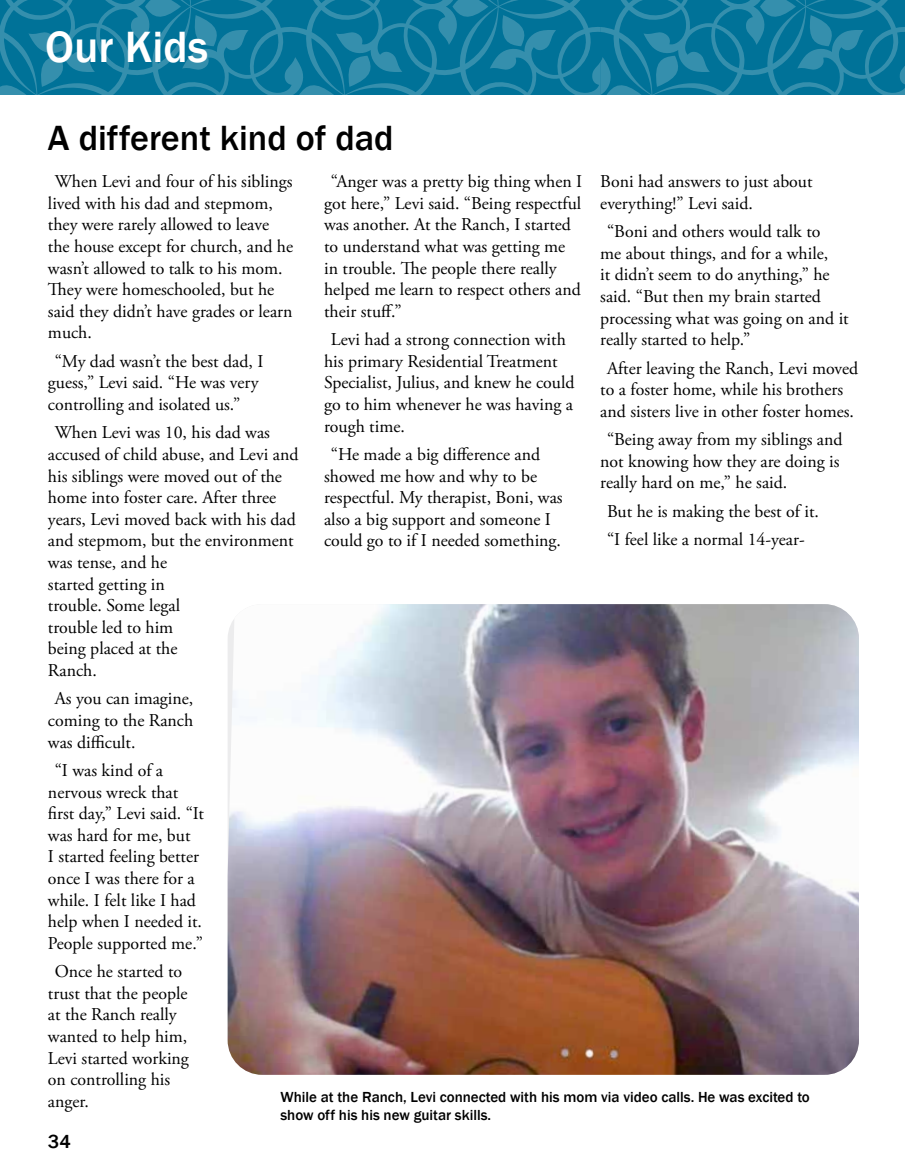
<style>
.page{position:relative;width:905px;height:1175px;background:#fff}
.page>*{position:absolute;margin:0;border:0;box-sizing:border-box;transform-origin:0 0}
.t1{font:500 45px "Franklin Gothic";color:#fff}
.t2{font:500 36px "Franklin Gothic";color:#000}
.t3{font:500 19.5px "Franklin Gothic";color:#000}
.t4{font:18px/21.6px "Adobe Garamond Pro";color:#000}
.t5{font:500 15px/18px "Franklin Gothic";color:#000}
</style>
<div class="page">
<svg style="left:600px;top:0;width:304px;height:94px;background:#117b9e"></svg>
<svg style="left:0;top:0;width:600px;height:94px;background:#0f7a9e"></svg>
<svg style="left:499px;top:15px;width:28px;height:31px"></svg>
<svg style="left:346px;top:56px;width:27px;height:31px"></svg>
<svg style="left:452px;top:0;width:36px;height:22px"></svg>
<svg style="left:192px;top:15px;width:27px;height:31px"></svg>
<svg style="left:38px;top:56px;width:28px;height:31px"></svg>
<svg style="left:145px;top:0;width:36px;height:22px"></svg>
<svg style="left:299px;top:80px;width:36px;height:14px"></svg>
<svg style="left:0;top:80px;width:27px;height:14px"></svg>
<img style="left:228px;top:604px;width:631px;height:470px">
<h1 class="t1" style="left:45px;top:19px;width:164px">Our Kids</h1>
<h2 class="t2" style="left:48px;top:115px;width:347px">A different kind of dad</h2>
<p class="t4" style="left:48px;top:171px;width:247px;text-indent:7px">When Levi and four of his siblings lived with his dad and stepmom, they were rarely allowed to leave the house except for church, and he wasn’t allowed to talk to his mom.<br>They were homeschooled, but he said they didn’t have grades or learn much.</p>
<p class="t4" style="left:48px;top:351px;width:217px;text-indent:7px">“My dad wasn’t the best dad, I guess,” Levi said. “He was very controlling and isolated us.”</p>
<p class="t4" style="left:48px;top:422px;width:252px;text-indent:7px">When Levi was 10, his dad was accused of child abuse, and Levi and his siblings were moved out of the home into foster care. After three years, Levi moved back with his dad and stepmom, but the environment was tense, and he<br>started getting in<br>trouble. Some legal<br>trouble led to him<br>being placed at the<br>Ranch.</p>
<p class="t4" style="left:48px;top:688px;width:147px;text-align:justify;text-indent:7px">As you can imagine, coming to the Ranch was difficult.</p>
<p class="t4" style="left:48px;top:760px;width:157px;text-indent:7px">“I was kind of a nervous wreck that first day,” Levi said. “It was hard for me, but<br>I started feeling better once I was there for a while. I felt like I had help when I needed it.<br>People supported me.”</p>
<p class="t4" style="left:48px;top:961px;width:142px;text-indent:7px">Once he started to trust that the people at the Ranch really wanted to help him,<br>Levi started working on controlling his anger.</p>
<p class="t4" style="left:324px;top:171px;width:259px;text-indent:7px">“Anger was a pretty big thing when I got here,” Levi said. “Being respectful was another. At the Ranch, I started to understand what was getting me in trouble. The people there really helped me learn to respect others and their stuff.”</p>
<p class="t4" style="left:324px;top:329px;width:252px;text-indent:7px">Levi had a strong connection with his primary Residential Treatment<br>Specialist, Julius, and knew he could go to him whenever he was having a rough time.</p>
<p class="t4" style="left:324px;top:444px;width:240px;text-indent:7px">“He made a big difference and showed me how and why to be respectful. My therapist, Boni, was also a big support and someone I could go to if I needed something.</p>
<p class="t4" style="left:600px;top:171px;width:214px">Boni had answers to just about everything!” Levi said.</p>
<p class="t4" style="left:600px;top:221px;width:250px;text-indent:7px">“Boni and others would talk to<br>me about things, and for a while,<br>it didn’t seem to do anything,” he said. “But then my brain started processing what was going on and it really started to help.”</p>
<p class="t4" style="left:600px;top:357px;width:259px;text-indent:7px">After leaving the Ranch, Levi moved to a foster home, while his brothers and sisters live in other foster homes.</p>
<p class="t4" style="left:600px;top:429px;width:244px;text-indent:7px">“Being away from my siblings and not knowing how they are doing is really hard on me,” he said.</p>
<p class="t4" style="left:607px;top:497px;width:213px;line-height:28.3px">But he is making the best of it. “I feel like a normal 14-year-</p>
<p class="t5" style="left:280px;top:1088px;width:531px">While at the Ranch, Levi connected with his mom via video calls. He was excited to show off his his new guitar skills.</p>
<p class="t3" style="left:48px;top:1129px;width:24px">34</p>
</div>
